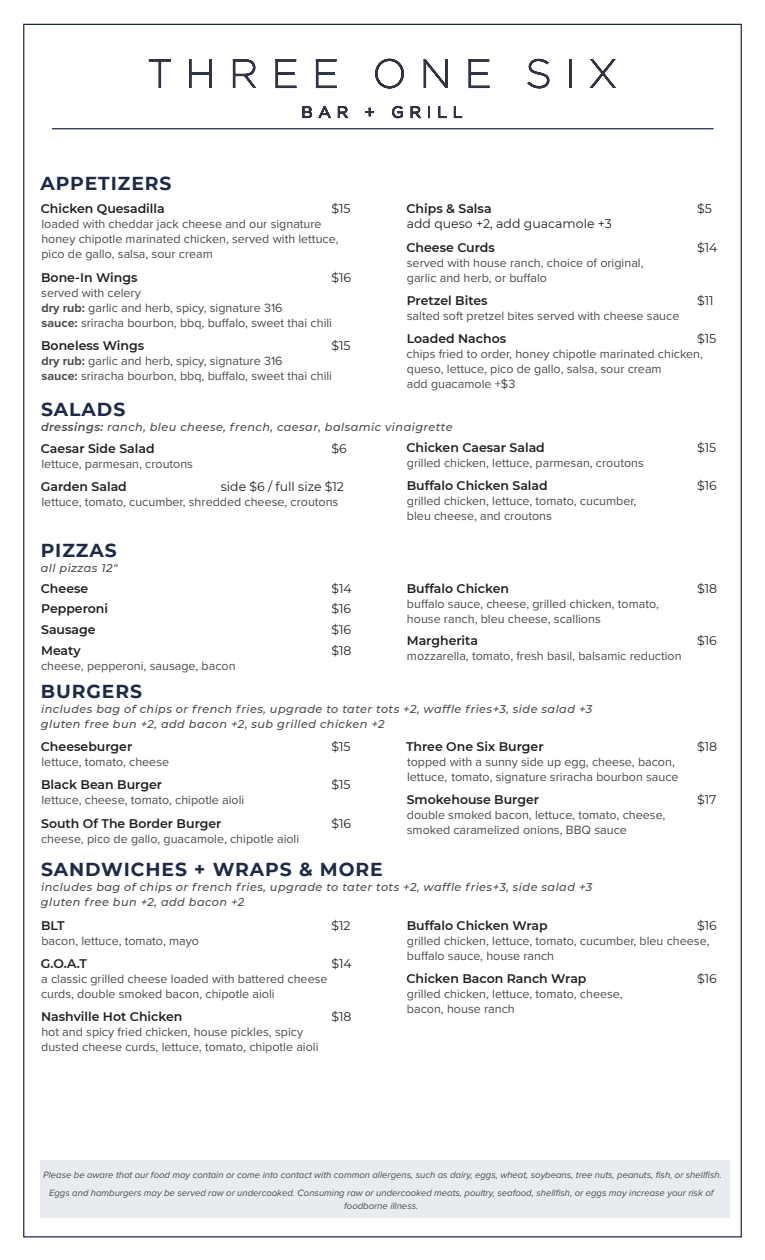
<style>
.page{position:relative;width:765px;height:1260px;background:#fff}
.page>*{position:absolute;margin:0;border:0;box-sizing:border-box;transform-origin:0 0}
.t1{font:700 18.75px "Montserrat";letter-spacing:.05em;color:#1d2b47}
.t2{font:12.5px/15px "Proxima Nova";color:#4b4c4d}
.t3{font:600 12.5px "Montserrat";color:#231f20}
.t4{font:12.5px "Montserrat";color:#231f20}
.t5{font:italic 500 11.25px/15px "Montserrat";letter-spacing:.04em;color:#4b4c4d}
.t6{font:italic 9.5px/12.5px "Proxima Nova";color:#4b4c4d;text-align:center}
.s1{font-weight:700}
.s2{font-weight:600}
</style>
<div class="page">
<svg style="left:149px;top:59px;width:22px;height:30px"></svg>
<svg style="left:189px;top:59px;width:23px;height:30px"></svg>
<svg style="left:232px;top:59px;width:25px;height:30px"></svg>
<svg style="left:275px;top:59px;width:22px;height:30px"></svg>
<svg style="left:315px;top:59px;width:22px;height:30px"></svg>
<svg style="left:375px;top:59px;width:29px;height:30px"></svg>
<svg style="left:423px;top:59px;width:25px;height:30px"></svg>
<svg style="left:468px;top:59px;width:22px;height:30px"></svg>
<svg style="left:527px;top:59px;width:23px;height:30px"></svg>
<svg style="left:569px;top:59px;width:3px;height:30px"></svg>
<svg style="left:589px;top:59px;width:27px;height:30px"></svg>
<svg style="left:302px;top:106px;width:47px;height:12px"></svg>
<svg style="left:365px;top:107px;width:10px;height:10px"></svg>
<svg style="left:392px;top:105px;width:11px;height:13px"></svg>
<svg style="left:410px;top:106px;width:21px;height:12px"></svg>
<svg style="left:438px;top:106px;width:9px;height:12px"></svg>
<svg style="left:453px;top:106px;width:10px;height:12px"></svg>
<hr style="left:52px;top:128px;width:662px;height:1px;background:#1d2b47">
<div style="left:41px;top:1160px;width:689px;height:58px;background:#e8ebef"></div>
<p class="t1" style="left:40px;top:170px;width:133px">APPETIZERS</p>
<p class="t3" style="left:41px;top:200px;width:125px">Chicken Quesadilla</p>
<p class="t4" style="left:332px;top:200px;width:21px">$15</p>
<p class="t2" style="left:41px;top:216px;width:299px">loaded with cheddar jack cheese and our signature honey chipotle marinated chicken, served with lettuce, pico de gallo, salsa, sour cream</p>
<p class="t3" style="left:41px;top:268px;width:98px">Bone-In Wings</p>
<p class="t4" style="left:332px;top:268px;width:21px">$16</p>
<p class="t2" style="left:41px;top:284px;width:101px">served with celery</p>
<p class="t2" style="left:41px;top:299px;width:243px"><span class="s1">dry rub:</span> garlic and herb, spicy, signature 316</p>
<p class="t2" style="left:42px;top:314px;width:292px"><span class="s1">sauce:</span> sriracha bourbon, bbq, buffalo, sweet thai chili</p>
<p class="t3" style="left:41px;top:337px;width:105px">Boneless Wings</p>
<p class="t4" style="left:332px;top:337px;width:21px">$15</p>
<p class="t2" style="left:41px;top:353px;width:243px"><span class="s1">dry rub:</span> garlic and herb, spicy, signature 316</p>
<p class="t2" style="left:42px;top:368px;width:292px"><span class="s1">sauce:</span> sriracha bourbon, bbq, buffalo, sweet thai chili</p>
<p class="t3" style="left:407px;top:200px;width:87px">Chips &amp; Salsa</p>
<p class="t4" style="left:697px;top:200px;width:16px">$5</p>
<p class="t4" style="left:407px;top:215px;width:207px">add queso +2, add guacamole +3</p>
<p class="t3" style="left:407px;top:238px;width:90px">Cheese Curds</p>
<p class="t4" style="left:697px;top:238px;width:22px">$14</p>
<p class="t2" style="left:407px;top:254px;width:238px">served with house ranch, choice of original, garlic and herb, or buffalo</p>
<p class="t3" style="left:407px;top:292px;width:82px">Pretzel Bites</p>
<p class="t4" style="left:697px;top:292px;width:18px">$11</p>
<p class="t2" style="left:407px;top:308px;width:274px">salted soft pretzel bites served with cheese sauce</p>
<p class="t3" style="left:407px;top:330px;width:101px">Loaded Nachos</p>
<p class="t4" style="left:697px;top:330px;width:21px">$15</p>
<p class="t2" style="left:407px;top:346px;width:298px">chips fried to order, honey chipotle marinated chicken, queso, lettuce, pico de gallo, salsa, sour cream<br>add guacamole +$3</p>
<p class="t1" style="left:41px;top:396px;width:86px">SALADS</p>
<p class="t5" style="left:41px;top:419px;width:413px"><span class="s2">dressings:</span> ranch, bleu cheese, french, caesar, balsamic vinaigrette</p>
<p class="t3" style="left:41px;top:440px;width:115px">Caesar Side Salad</p>
<p class="t4" style="left:331px;top:440px;width:17px">$6</p>
<p class="t2" style="left:42px;top:456px;width:153px">lettuce, parmesan, croutons</p>
<p class="t3" style="left:41px;top:477px;width:88px">Garden Salad</p>
<p class="t4" style="left:221px;top:478px;width:125px">side $6 / full size $12</p>
<p class="t2" style="left:42px;top:493px;width:298px">lettuce, tomato, cucumber, shredded cheese, croutons</p>
<p class="t3" style="left:407px;top:439px;width:140px">Chicken Caesar Salad</p>
<p class="t4" style="left:697px;top:439px;width:21px">$15</p>
<p class="t2" style="left:407px;top:455px;width:239px">grilled chicken, lettuce, parmesan, croutons</p>
<p class="t3" style="left:407px;top:477px;width:143px">Buffalo Chicken Salad</p>
<p class="t4" style="left:697px;top:477px;width:21px">$16</p>
<p class="t2" style="left:407px;top:493px;width:231px">grilled chicken, lettuce, tomato, cucumber, bleu cheese, and croutons</p>
<p class="t1" style="left:41px;top:537px;width:77px">PIZZAS</p>
<p class="t5" style="left:41px;top:560px;width:78px">all pizzas 12"</p>
<p class="t3" style="left:41px;top:579px;width:49px">Cheese</p>
<p class="t4" style="left:331px;top:580px;width:22px">$14</p>
<p class="t3" style="left:41px;top:600px;width:68px">Pepperoni</p>
<p class="t4" style="left:331px;top:600px;width:21px">$16</p>
<p class="t3" style="left:41px;top:621px;width:56px">Sausage</p>
<p class="t4" style="left:331px;top:621px;width:21px">$16</p>
<p class="t3" style="left:41px;top:641px;width:41px">Meaty</p>
<p class="t4" style="left:331px;top:641px;width:22px">$18</p>
<p class="t2" style="left:41px;top:657px;width:196px">cheese, pepperoni, sausage, bacon</p>
<p class="t3" style="left:407px;top:579px;width:104px">Buffalo Chicken</p>
<p class="t4" style="left:697px;top:580px;width:22px">$18</p>
<p class="t2" style="left:407px;top:595px;width:254px">buffalo sauce, cheese, grilled chicken, tomato, house ranch, bleu cheese, scallions</p>
<p class="t3" style="left:407px;top:631px;width:73px">Margherita</p>
<p class="t4" style="left:697px;top:632px;width:21px">$16</p>
<p class="t2" style="left:407px;top:648px;width:276px">mozzarella, tomato, fresh basil, balsamic reduction</p>
<p class="t1" style="left:41px;top:677px;width:103px">BURGERS</p>
<p class="t5" style="left:41px;top:701px;width:553px">includes bag of chips or french fries, upgrade to tater tots +2, waffle fries+3, side salad +3 gluten free bun +2, add bacon +2, sub grilled chicken +2</p>
<p class="t3" style="left:41px;top:738px;width:93px">Cheeseburger</p>
<p class="t4" style="left:332px;top:738px;width:21px">$15</p>
<p class="t2" style="left:42px;top:754px;width:129px">lettuce, tomato, cheese</p>
<p class="t3" style="left:41px;top:776px;width:122px">Black Bean Burger</p>
<p class="t4" style="left:332px;top:776px;width:21px">$15</p>
<p class="t2" style="left:42px;top:792px;width:204px">lettuce, cheese, tomato, chipotle aioli</p>
<p class="t3" style="left:41px;top:814px;width:182px">South Of The Border Burger</p>
<p class="t4" style="left:332px;top:815px;width:21px">$16</p>
<p class="t2" style="left:41px;top:830px;width:260px">cheese, pico de gallo, guacamole, chipotle aioli</p>
<p class="t3" style="left:406px;top:738px;width:139px">Three One Six Burger</p>
<p class="t4" style="left:697px;top:738px;width:22px">$18</p>
<p class="t2" style="left:407px;top:754px;width:273px">topped with a sunny side up egg, cheese, bacon, lettuce, tomato, signature sriracha bourbon sauce</p>
<p class="t3" style="left:407px;top:791px;width:134px">Smokehouse Burger</p>
<p class="t4" style="left:697px;top:791px;width:21px">$17</p>
<p class="t2" style="left:407px;top:807px;width:260px">double smoked bacon, lettuce, tomato, cheese, smoked caramelized onions, BBQ sauce</p>
<p class="t1" style="left:41px;top:856px;width:343px">SANDWICHES + WRAPS &amp; MORE</p>
<p class="t5" style="left:41px;top:879px;width:553px">includes bag of chips or french fries, upgrade to tater tots +2, waffle fries+3, side salad +3 gluten free bun +2, add bacon +2</p>
<p class="t3" style="left:41px;top:916px;width:25px">BLT</p>
<p class="t4" style="left:332px;top:917px;width:21px">$12</p>
<p class="t2" style="left:41px;top:932px;width:159px">bacon, lettuce, tomato, mayo</p>
<p class="t3" style="left:41px;top:955px;width:48px">G.O.A.T</p>
<p class="t4" style="left:332px;top:955px;width:22px">$14</p>
<p class="t2" style="left:41px;top:971px;width:288px">a classic grilled cheese loaded with battered cheese curds, double smoked bacon, chipotle aioli</p>
<p class="t3" style="left:41px;top:1008px;width:143px">Nashville Hot Chicken</p>
<p class="t4" style="left:332px;top:1008px;width:22px">$18</p>
<p class="t2" style="left:41px;top:1024px;width:279px">hot and spicy fried chicken, house pickles, spicy dusted cheese curds, lettuce, tomato, chipotle aioli</p>
<p class="t3" style="left:407px;top:916px;width:142px">Buffalo Chicken Wrap</p>
<p class="t4" style="left:697px;top:917px;width:21px">$16</p>
<p class="t2" style="left:407px;top:932px;width:304px">grilled chicken, lettuce, tomato, cucumber, bleu cheese, buffalo sauce, house ranch</p>
<p class="t3" style="left:407px;top:970px;width:181px">Chicken Bacon Ranch Wrap</p>
<p class="t4" style="left:697px;top:970px;width:21px">$16</p>
<p class="t2" style="left:407px;top:986px;width:217px">grilled chicken, lettuce, tomato, cheese, bacon, house ranch</p>
<p class="t6" style="left:43px;top:1168px;width:680px">Please be aware that our food may contain or come into contact with common allergens, such as dairy, eggs, wheat, soybeans, tree nuts, peanuts, fish, or shellfish.</p>
<p class="t6" style="left:49px;top:1186px;width:666px">Eggs and hamburgers may be served raw or undercooked. Consuming raw or undercooked meats, poultry, seafood, shellfish, or eggs may increase your risk of foodborne illness.</p>
</div>
